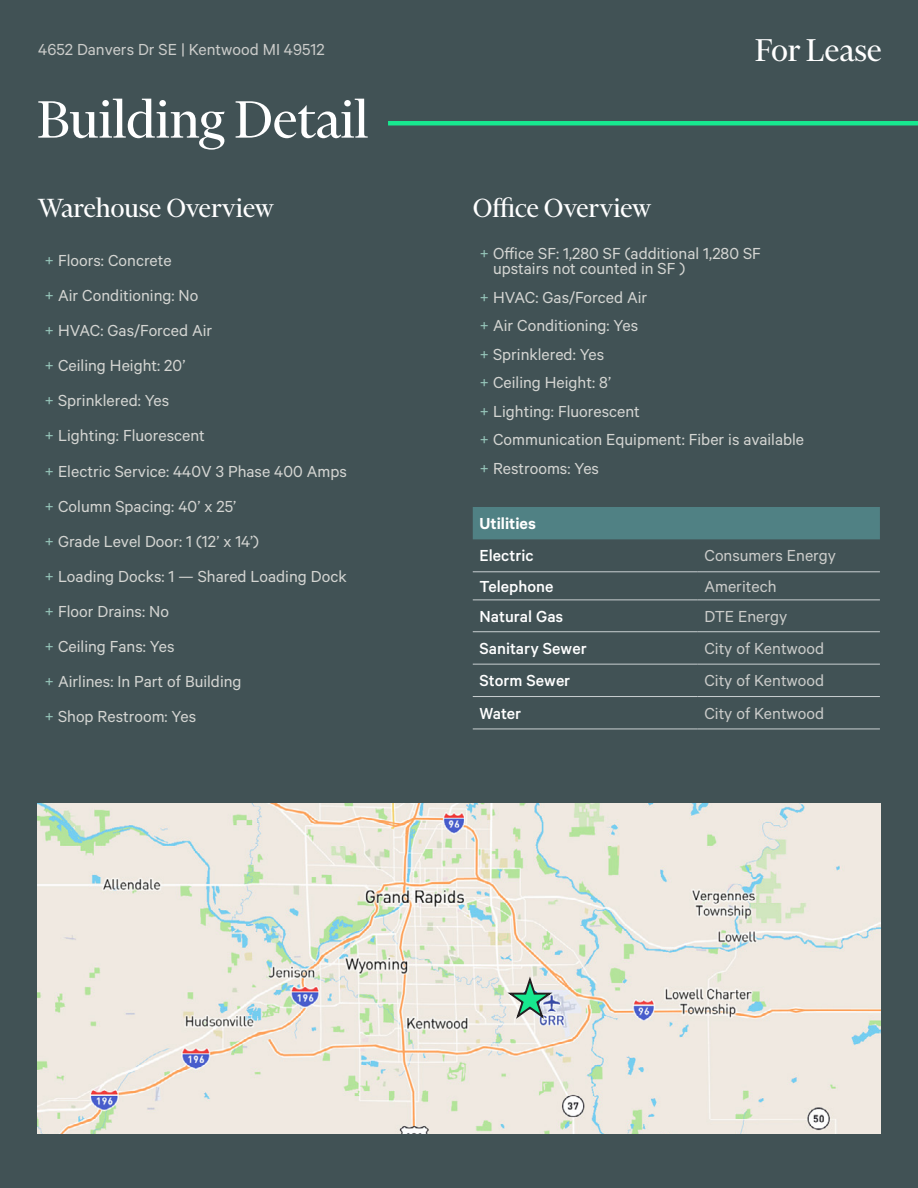
<style>
.page{position:relative;width:918px;height:1188px;background:#415255}
.page>*{position:absolute;margin:0;border:0;box-sizing:border-box;transform-origin:0 0}
.Heading_Small{font:60px "Financier Display";color:#fff}
.t1{font:36px "Financier Display";color:#fff}
.Heading_Small-2{font:30px "Financier Display";color:#fff}
.t2{font:18px/15px "Calibre";color:#d4d5d2}
.Table_Content{font:18px "Calibre";color:#cbccca}
.Table_Content_Bold{font:500 18px "Calibre";color:#fff}
.Table_Header_Bold{font:600 18px "Calibre";color:#fff}
.s1{color:#98c8bc}
</style>
<div class="page">
<div style="left:473px;top:507px;width:407px;height:32px;background:#508184"></div>
<hr style="left:473px;top:571px;width:225px;height:1px;background:#cad0d2">
<hr style="left:698px;top:571px;width:182px;height:1px;background:#cad0d2">
<hr style="left:473px;top:599px;width:225px;height:1px;background:#cad0d2">
<hr style="left:698px;top:599px;width:182px;height:1px;background:#cad0d2">
<hr style="left:473px;top:631px;width:225px;height:1px;background:#cad0d2">
<hr style="left:698px;top:631px;width:182px;height:1px;background:#cad0d2">
<hr style="left:473px;top:664px;width:225px;height:1px;background:#cad0d2">
<hr style="left:698px;top:664px;width:182px;height:1px;background:#cad0d2">
<hr style="left:473px;top:696px;width:225px;height:1px;background:#cad0d2">
<hr style="left:698px;top:696px;width:182px;height:1px;background:#cad0d2">
<hr style="left:473px;top:728px;width:225px;height:1px;background:#cad0d2">
<hr style="left:698px;top:728px;width:182px;height:1px;background:#cad0d2">
<hr style="left:388px;top:121px;width:530px;height:4px;background:#17e88f">
<img style="left:38px;top:804px;width:842px;height:329px">
<svg style="left:504px;top:977px;width:52px;height:44px;background:#acc9be"></svg>
<p class="Table_Content" style="left:38px;top:39px;width:288px">4652 Danvers Dr SE | Kentwood MI 49512</p>
<p class="t1" style="left:755px;top:32px;width:128px">For Lease</p>
<p class="Heading_Small" style="left:37px;top:88px;width:333px">Building Detail</p>
<p class="Heading_Small-2" style="left:38px;top:193px;width:238px">Warehouse Overview</p>
<p class="t2" style="left:45px;top:252px;width:129px"><span class="s1">+</span> Floors: Concrete</p>
<p class="t2" style="left:45px;top:287px;width:155px"><span class="s1">+</span> Air Conditioning: No</p>
<p class="t2" style="left:45px;top:322px;width:169px"><span class="s1">+</span> HVAC: Gas/Forced Air</p>
<p class="t2" style="left:45px;top:358px;width:142px"><span class="s1">+</span> Ceiling Height: 20’</p>
<p class="t2" style="left:45px;top:393px;width:126px"><span class="s1">+</span> Sprinklered: Yes</p>
<p class="t2" style="left:45px;top:428px;width:162px"><span class="s1">+</span> Lighting: Fluorescent</p>
<p class="t2" style="left:45px;top:463px;width:304px"><span class="s1">+</span> Electric Service: 440V 3 Phase 400 Amps</p>
<p class="t2" style="left:45px;top:498px;width:193px"><span class="s1">+</span> Column Spacing: 40’ x 25’</p>
<p class="t2" style="left:45px;top:533px;width:216px"><span class="s1">+</span> Grade Level Door: 1 (12’ x 14’)</p>
<p class="t2" style="left:45px;top:568px;width:304px"><span class="s1">+</span> Loading Docks: 1 — Shared Loading Dock</p>
<p class="t2" style="left:45px;top:603px;width:126px"><span class="s1">+</span> Floor Drains: No</p>
<p class="t2" style="left:45px;top:638px;width:131px"><span class="s1">+</span> Ceiling Fans: Yes</p>
<p class="t2" style="left:45px;top:673px;width:199px"><span class="s1">+</span> Airlines: In Part of Building</p>
<p class="t2" style="left:45px;top:709px;width:153px"><span class="s1">+</span> Shop Restroom: Yes</p>
<p class="Heading_Small-2" style="left:473px;top:193px;width:180px">Office Overview</p>
<p class="t2" style="left:493px;top:246px;width:269px;text-indent:-14px"><span class="s1">+</span> Office SF: 1,280 SF (additional 1,280 SF upstairs not counted in SF )</p>
<p class="t2" style="left:480px;top:289px;width:169px"><span class="s1">+</span> HVAC: Gas/Forced Air</p>
<p class="t2" style="left:480px;top:318px;width:160px"><span class="s1">+</span> Air Conditioning: Yes</p>
<p class="t2" style="left:480px;top:346px;width:126px"><span class="s1">+</span> Sprinklered: Yes</p>
<p class="t2" style="left:480px;top:375px;width:133px"><span class="s1">+</span> Ceiling Height: 8’</p>
<p class="t2" style="left:480px;top:403px;width:162px"><span class="s1">+</span> Lighting: Fluorescent</p>
<p class="t2" style="left:480px;top:432px;width:326px"><span class="s1">+</span> Communication Equipment: Fiber is available</p>
<p class="t2" style="left:480px;top:460px;width:121px"><span class="s1">+</span> Restrooms: Yes</p>
<p class="Table_Header_Bold" style="left:480px;top:513px;width:58px">Utilities</p>
<p class="Table_Content_Bold" style="left:480px;top:545px;width:56px">Electric</p>
<p class="Table_Content" style="left:704px;top:545px;width:133px">Consumers Energy</p>
<p class="Table_Content_Bold" style="left:480px;top:576px;width:75px">Telephone</p>
<p class="Table_Content" style="left:704px;top:576px;width:74px">Ameritech</p>
<p class="Table_Content_Bold" style="left:480px;top:606px;width:85px">Natural Gas</p>
<p class="Table_Content" style="left:704px;top:606px;width:84px">DTE Energy</p>
<p class="Table_Content_Bold" style="left:480px;top:638px;width:109px">Sanitary Sewer</p>
<p class="Table_Content" style="left:704px;top:638px;width:121px">City of Kentwood</p>
<p class="Table_Content_Bold" style="left:480px;top:670px;width:92px">Storm Sewer</p>
<p class="Table_Content" style="left:704px;top:670px;width:121px">City of Kentwood</p>
<p class="Table_Content_Bold" style="left:480px;top:702px;width:43px">Water</p>
<p class="Table_Content" style="left:704px;top:702px;width:121px">City of Kentwood</p>
</div>
